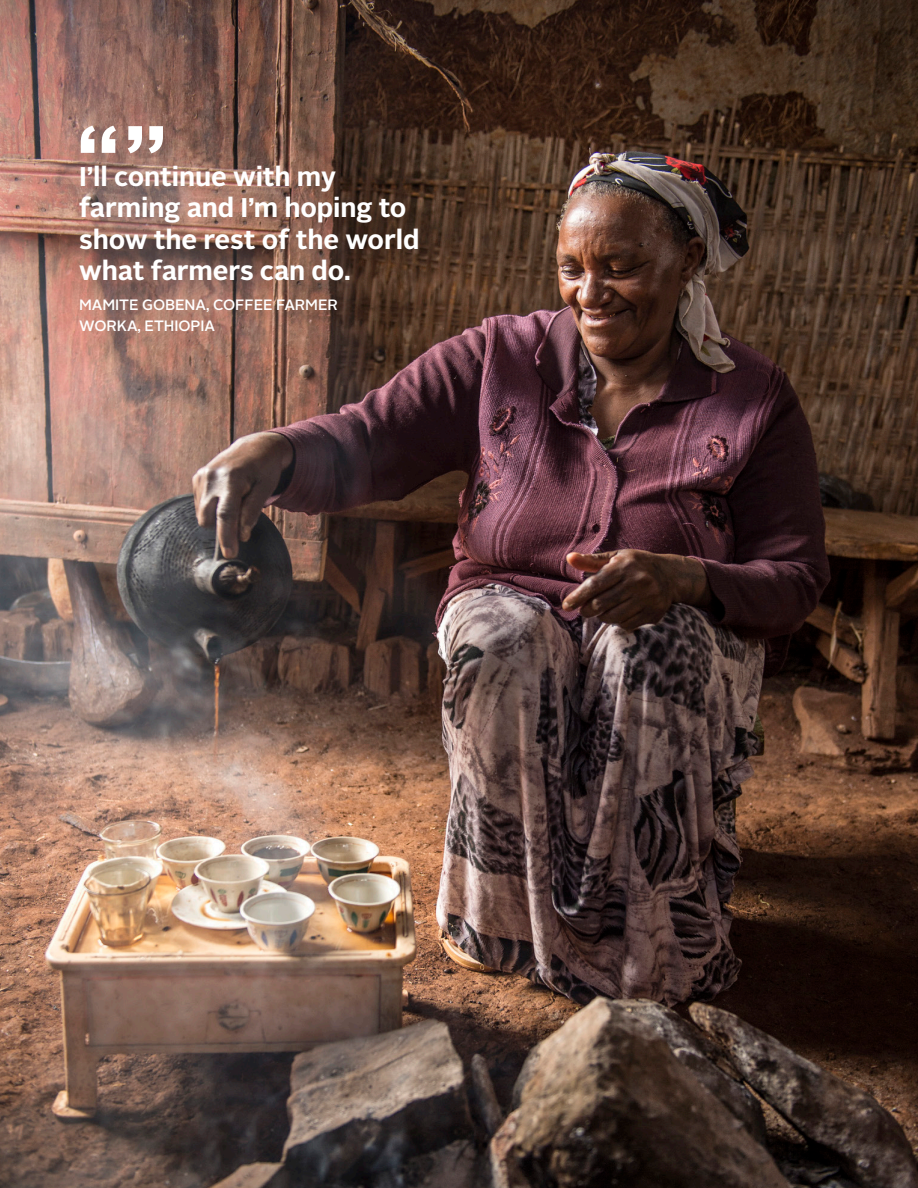
<style>
.page{position:relative;width:918px;height:1188px;background:#fff}
.page>*{position:absolute;margin:0;border:0;box-sizing:border-box;transform-origin:0 0}
.Profile__large_quote{font:700 90px "Alright Sans";color:#fff}
.Profile__large_quote-2{font:700 27px/31.5px "Alright Sans";letter-spacing:-.005em;color:#fff}
.Profile__large_quote-3{font:500 15px "Alright Sans";letter-spacing:-.005em;color:#fff}
</style>
<div class="page">
<img style="left:0;top:0;width:918px;height:1188px">
<div style="left:83px;top:128px;width:353px;height:223px;background:#231f20;opacity:.15"></div>
<p class="Profile__large_quote" style="left:76px;top:95px;width:92px">“”</p>
<p class="Profile__large_quote-2" style="left:79px;top:161px;width:342px">I’ll continue with my farming and I’m hoping to show the rest of the world what farmers can do.</p>
<p class="Profile__large_quote-3" style="left:79px;top:295px;width:260px">MAMITE GOBENA, COFFEE FARMER</p>
<p class="Profile__large_quote-3" style="left:79px;top:316px;width:137px">WORKA, ETHIOPIA</p>
</div>
